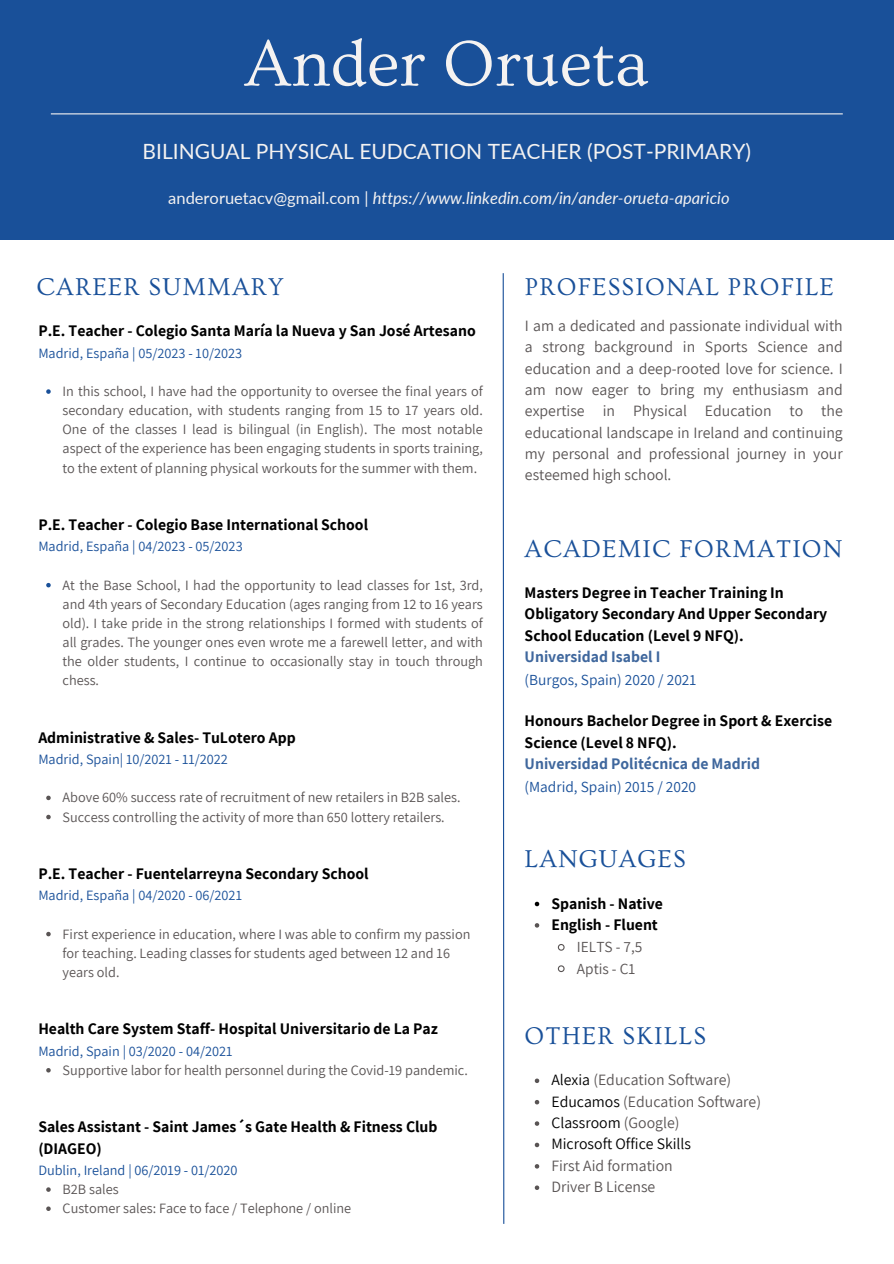
<style>
.page{position:relative;width:894px;height:1264px;background:#fff}
.page>*{position:absolute;margin:0;border:0;box-sizing:border-box;transform-origin:0 0}
.t1{font:67.5px "Ovo";color:#f4f2f1}
.t2{font:25.5px "Ovo";letter-spacing:.045em;color:#195099}
.t3{font:21px "Lato";color:#f4f2f1}
.t4{font:italic 16.5px "Lato";color:#f4f2f1}
.t5{font:700 15.75px/21.3px "Assistant";color:#000}
.t6{font:15.75px/21.3px "Assistant";color:#595454;text-align:justify}
.t7{font:700 15.75px "Assistant";color:#3f679d}
.t8{font:15.75px "Assistant";color:#000}
.t9{font:15.3px "Assistant";color:#195099}
.t10{font:15.3px "Assistant";color:#595454}
.t11{font:14.25px/19.2px "Assistant";color:#595454;text-align:justify}
.t12{font:14.25px "Assistant";color:#195099}
.s1{font-style:normal}
.s2{color:#000}
.s3{color:#595454}
</style>
<div class="page">
<div style="left:0;top:0;width:893px;height:240px;background:#195099"></div>
<hr style="left:51px;top:113px;width:791px;height:1px;background:#f4f2f1">
<svg style="left:502px;top:273px;width:3px;height:951px"></svg>
<svg style="left:46px;top:389px;width:5px;height:5px"></svg>
<svg style="left:46px;top:583px;width:5px;height:4px"></svg>
<svg style="left:46px;top:795px;width:5px;height:5px"></svg>
<svg style="left:46px;top:814px;width:5px;height:5px"></svg>
<svg style="left:46px;top:931px;width:5px;height:5px"></svg>
<svg style="left:46px;top:1068px;width:5px;height:4px"></svg>
<svg style="left:46px;top:1187px;width:5px;height:4px"></svg>
<svg style="left:46px;top:1206px;width:5px;height:4px"></svg>
<svg style="left:534px;top:901px;width:5px;height:5px"></svg>
<svg style="left:534px;top:923px;width:5px;height:4px"></svg>
<svg style="left:557px;top:944px;width:8px;height:7px"></svg>
<svg style="left:557px;top:965px;width:8px;height:7px"></svg>
<svg style="left:534px;top:1078px;width:5px;height:5px"></svg>
<svg style="left:534px;top:1100px;width:5px;height:4px"></svg>
<svg style="left:534px;top:1121px;width:5px;height:4px"></svg>
<svg style="left:534px;top:1142px;width:5px;height:5px"></svg>
<svg style="left:534px;top:1164px;width:5px;height:4px"></svg>
<svg style="left:534px;top:1185px;width:5px;height:4px"></svg>
<p class="t1" style="left:244px;top:27px;width:405px">Ander Orueta</p>
<p class="t3" style="left:142px;top:139px;width:610px">BILINGUAL PHYSICAL EUDCATION TEACHER (POST-PRIMARY)</p>
<p class="t4" style="left:168px;top:188px;width:562px"><span class="s1">anderoruetacv@gmail.com |</span> https://www.linkedin.com/in/ander-orueta-aparicio</p>
<p class="t2" style="left:37px;top:273px;width:249px">CAREER SUMMARY</p>
<p class="t5" style="left:38px;top:320px;width:439px">P.E. Teacher - Colegio Santa María la Nueva y San José Artesano</p>
<p class="t12" style="left:38px;top:343px;width:205px">Madrid, España | 05/2023 - 10/2023</p>
<p class="t11" style="left:63px;top:381px;width:421px">In this school, I have had the opportunity to oversee the final years of secondary education, with students ranging from 15 to 17 years old.<br>One of the classes I lead is bilingual (in English). The most notable aspect of the experience has been engaging students in sports training, to the extent of planning physical workouts for the summer with them.</p>
<p class="t5" style="left:38px;top:513px;width:331px">P.E. Teacher - Colegio Base International School</p>
<p class="t12" style="left:38px;top:537px;width:206px">Madrid, España | 04/2023 - 05/2023</p>
<p class="t11" style="left:63px;top:575px;width:421px">At the Base School, I had the opportunity to lead classes for 1st, 3rd, and 4th years of Secondary Education (ages ranging from 12 to 16 years old). I take pride in the strong relationships I formed with students of all grades. The younger ones even wrote me a farewell letter, and with the older students, I continue to occasionally stay in touch through chess.</p>
<p class="t5" style="left:38px;top:726px;width:259px">Administrative &amp; Sales- TuLotero App</p>
<p class="t12" style="left:38px;top:749px;width:191px">Madrid, Spain| 10/2021 - 11/2022</p>
<p class="t11" style="left:63px;top:787px;width:399px">Above 60% success rate of recruitment of new retailers in B2B sales.</p>
<p class="t11" style="left:63px;top:806px;width:383px">Success controlling the activity of more than 650 lottery retailers.</p>
<p class="t5" style="left:38px;top:862px;width:332px">P.E. Teacher - Fuentelarreyna Secondary School</p>
<p class="t12" style="left:38px;top:885px;width:205px">Madrid, España | 04/2020 - 06/2021</p>
<p class="t11" style="left:63px;top:923px;width:409px;text-align:left">First experience in education, where I was able to confirm my passion for teaching. Leading classes for students aged between 12 and 16 years old.</p>
<p class="t5" style="left:38px;top:1017px;width:401px">Health Care System Staff- Hospital Universitario de La Paz</p>
<p class="t12" style="left:38px;top:1041px;width:196px">Madrid, Spain | 03/2020 - 04/2021</p>
<p class="t11" style="left:63px;top:1059px;width:406px">Supportive labor for health personnel during the Covid-19 pandemic.</p>
<p class="t5" style="left:38px;top:1115px;width:400px">Sales Assistant - Saint James´s Gate Health &amp; Fitness Club (DIAGEO)</p>
<p class="t12" style="left:38px;top:1160px;width:201px">Dublin, Ireland | 06/2019 - 01/2020</p>
<p class="t11" style="left:63px;top:1179px;width:58px">B2B sales</p>
<p class="t11" style="left:63px;top:1198px;width:290px">Customer sales: Face to face / Telephone / online</p>
<p class="t2" style="left:524px;top:273px;width:310px">PROFESSIONAL PROFILE</p>
<p class="t6" style="left:524px;top:314px;width:319px">I am a dedicated and passionate individual with a strong background in Sports Science and education and a deep-rooted love for science. I am now eager to bring my enthusiasm and expertise in Physical Education to the educational landscape in Ireland and continuing my personal and professional journey in your esteemed high school.</p>
<p class="t2" style="left:524px;top:535px;width:319px">ACADEMIC FORMATION</p>
<p class="t5" style="left:524px;top:581px;width:304px">Masters Degree in Teacher Training In<br>Obligatory Secondary And Upper Secondary<br>School Education (Level 9 NFQ).</p>
<p class="t7" style="left:524px;top:646px;width:137px">Universidad Isabel I</p>
<p class="t9" style="left:524px;top:669px;width:173px">(Burgos, Spain) 2020 / 2021</p>
<p class="t5" style="left:524px;top:710px;width:309px">Honours Bachelor Degree in Sport &amp; Exercise<br>Science (Level 8 NFQ).</p>
<p class="t7" style="left:524px;top:753px;width:237px">Universidad Politécnica de Madrid</p>
<p class="t9" style="left:524px;top:776px;width:173px">(Madrid, Spain) 2015 / 2020</p>
<p class="t2" style="left:524px;top:845px;width:163px">LANGUAGES</p>
<p class="t5" style="left:551px;top:892px;width:113px">Spanish - Native</p>
<p class="t5" style="left:551px;top:913px;width:108px">English - Fluent</p>
<p class="t10" style="left:576px;top:936px;width:67px">IELTS - 7,5</p>
<p class="t10" style="left:576px;top:958px;width:60px">Aptis - C1</p>
<p class="t2" style="left:524px;top:1022px;width:183px">OTHER SKILLS</p>
<p class="t6" style="left:551px;top:1068px;width:181px"><span class="s2">Alexia</span> (Education Software)</p>
<p class="t6" style="left:551px;top:1090px;width:211px"><span class="s2">Educamos</span> (Education Software)</p>
<p class="t8" style="left:551px;top:1111px;width:130px">Classroom <span class="s3">(Google)</span></p>
<p class="t8" style="left:551px;top:1133px;width:141px">Microsoft Office Skills</p>
<p class="t6" style="left:551px;top:1154px;width:123px">First Aid formation</p>
<p class="t6" style="left:551px;top:1175px;width:105px">Driver B License</p>
</div>
